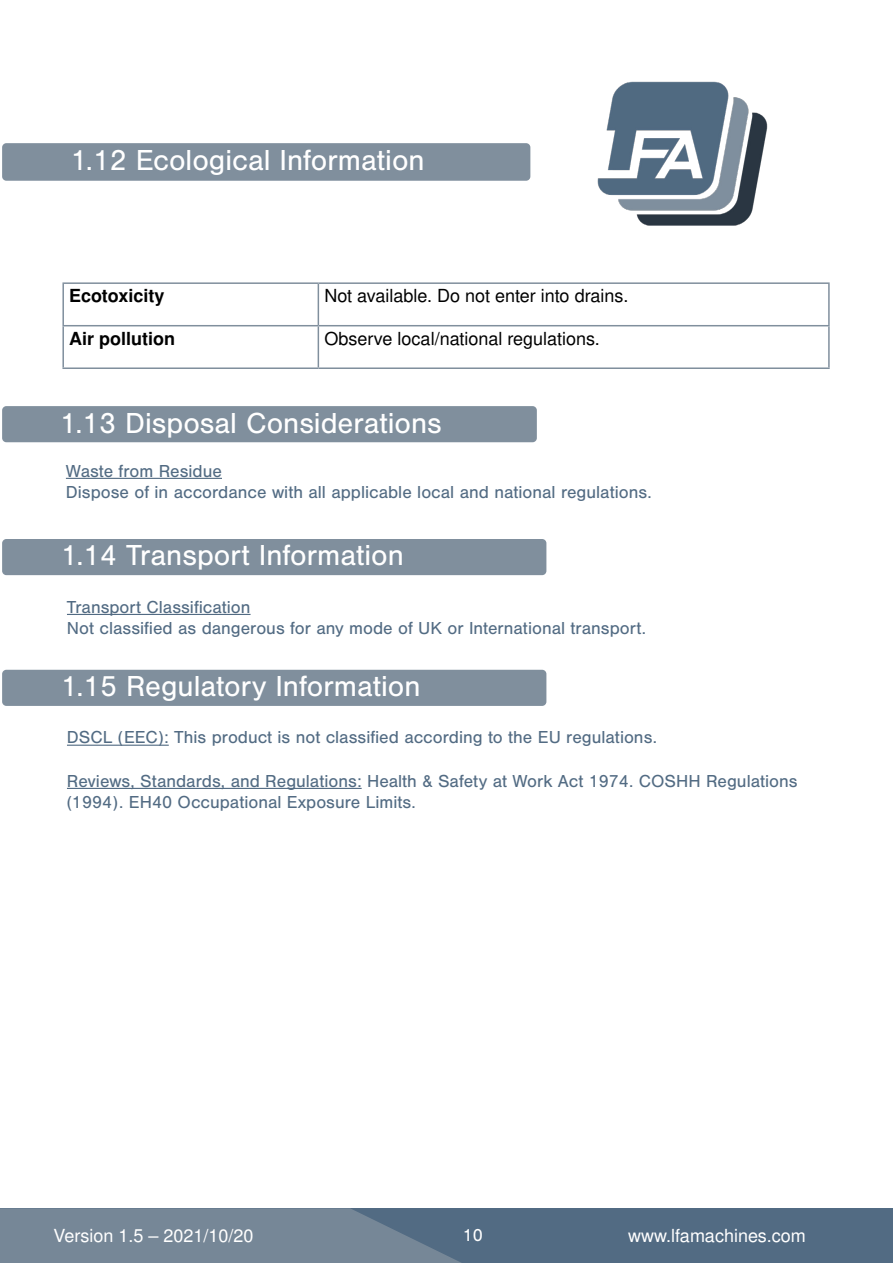
<style>
.page{position:relative;width:893px;height:1263px;background:#fff}
.page>*{position:absolute;margin:0;border:0;box-sizing:border-box;transform-origin:0 0}
.t1{font:30px "Nimbus San";color:#fff}
.t2{font:18px/21.6px "Nimbus San";color:#526b83}
.t3{font:18px "Nimbus San L";color:#000}
.t4{font:18px "Nimbus San L";color:#fff}
.t5{font:700 18px "Nimbus San L";color:#000}
.t6{font:18px "Nimbus San";color:#fff}
</style>
<div class="page">
<div style="left:1px;top:1208px;width:892px;height:55px;background:#526b83"></div>
<svg style="left:0;top:1208px;width:461px;height:55px;background:#718394"></svg>
<img style="left:597px;top:81px;width:171px;height:145px">
<div style="left:2px;top:143px;width:528px;height:38px;background:#808f9d;border-radius:4px"></div>
<hr style="left:62px;top:282px;width:256px;height:2px;background:#808f9d">
<hr style="left:62px;top:284px;width:2px;height:41px;background:#808f9d">
<hr style="left:318px;top:282px;width:512px;height:2px;background:#808f9d">
<hr style="left:318px;top:284px;width:1px;height:41px;background:#808f9d">
<hr style="left:828px;top:284px;width:2px;height:41px;background:#808f9d">
<hr style="left:62px;top:325px;width:256px;height:1px;background:#808f9d">
<hr style="left:62px;top:326px;width:2px;height:41px;background:#808f9d">
<hr style="left:318px;top:325px;width:512px;height:1px;background:#808f9d">
<hr style="left:318px;top:326px;width:1px;height:41px;background:#808f9d">
<hr style="left:828px;top:326px;width:2px;height:41px;background:#808f9d">
<hr style="left:62px;top:367px;width:256px;height:2px;background:#808f9d">
<hr style="left:318px;top:367px;width:512px;height:2px;background:#808f9d">
<div style="left:2px;top:406px;width:535px;height:36px;background:#808f9d;border-radius:4px"></div>
<div style="left:2px;top:539px;width:544px;height:36px;background:#808f9d;border-radius:4px"></div>
<hr style="left:66px;top:478px;width:156px;height:1px;background:#526b83">
<hr style="left:67px;top:614px;width:184px;height:1px;background:#526b83">
<hr style="left:67px;top:745px;width:102px;height:1px;background:#526b83">
<hr style="left:67px;top:788px;width:295px;height:1px;background:#526b83">
<div style="left:2px;top:670px;width:544px;height:36px;background:#808f9d;border-radius:4px"></div>
<h1 class="t1" style="left:71px;top:143px;width:355px">1.12 Ecological Information</h1>
<p class="t5" style="left:69px;top:283px;width:97px">Ecotoxicity</p>
<p class="t3" style="left:324px;top:283px;width:306px">Not available. Do not enter into drains.</p>
<p class="t5" style="left:69px;top:326px;width:107px">Air pollution</p>
<p class="t3" style="left:324px;top:325px;width:277px">Observe local/national regulations.</p>
<h1 class="t1" style="left:60px;top:406px;width:383px">1.13 Disposal Considerations</h1>
<p class="t2" style="left:66px;top:460px;width:587px">Waste from Residue<br>Dispose of in accordance with all applicable local and national regulations.</p>
<h1 class="t1" style="left:61px;top:539px;width:344px">1.14 Transport Information</h1>
<p class="t2" style="left:67px;top:596px;width:580px">Transport Classification<br>Not classified as dangerous for any mode of UK or International transport.</p>
<h1 class="t1" style="left:61px;top:670px;width:361px">1.15 Regulatory Information</h1>
<p class="t2" style="left:67px;top:727px;width:591px">DSCL (EEC): This product is not classified according to the EU regulations.</p>
<p class="t2" style="left:67px;top:770px;width:732px">Reviews, Standards, and Regulations: Health &amp; Safety at Work Act 1974. COSHH Regulations (1994). EH40 Occupational Exposure Limits.</p>
<p class="t4" style="left:53px;top:1222px;width:202px">Version 1.5 – 2021/10/20</p>
<p class="t6" style="left:451px;top:1225px;width:22px">10</p>
<p class="t4" style="left:628px;top:1223px;width:179px">www.lfamachines.com</p>
<p class="t6" style="left:463px;top:1225px;width:22px">10</p>
</div>
